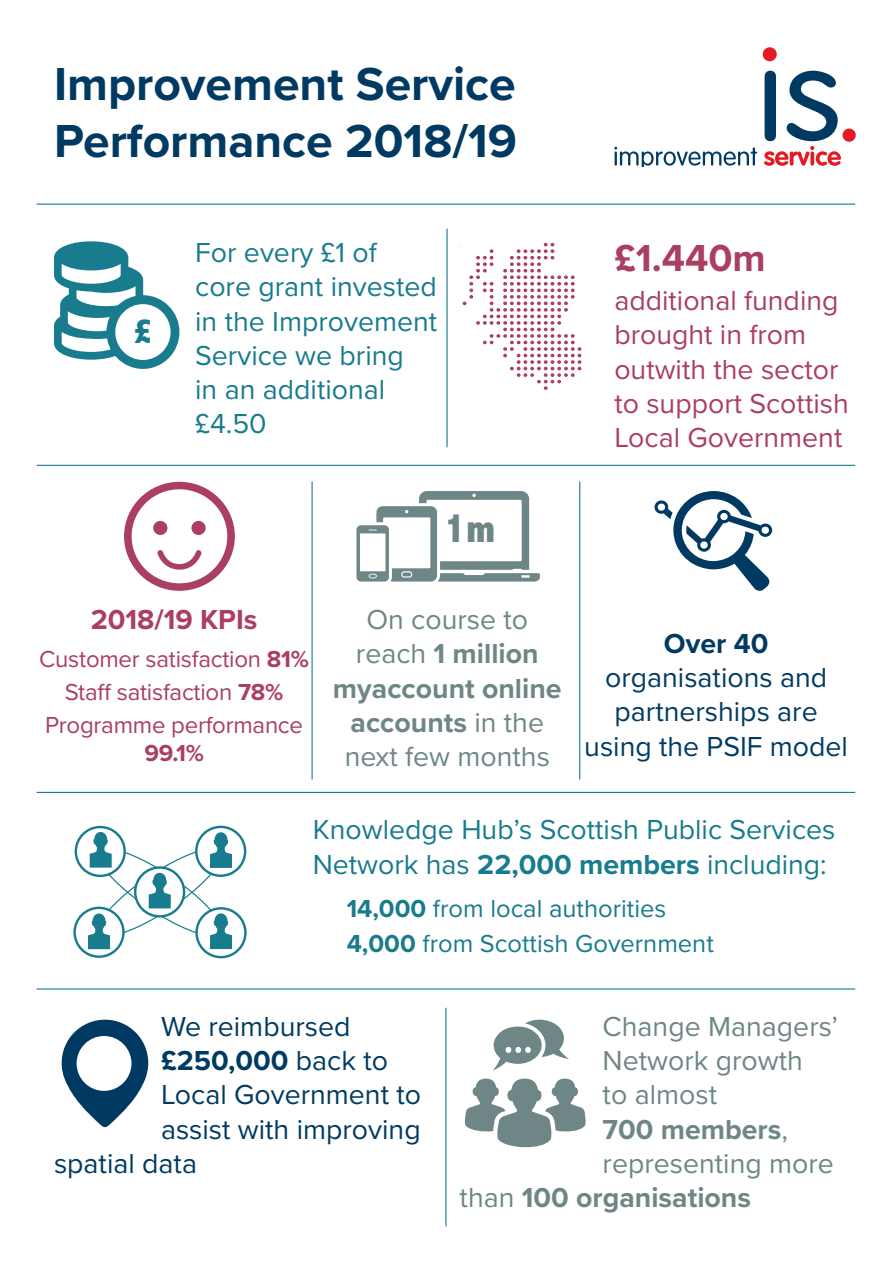
<style>
.page{position:relative;width:893px;height:1263px;background:#fff}
.page>*{position:absolute;margin:0;border:0;box-sizing:border-box;transform-origin:0 0}
.t1{font:700 48px/57.6px "Proxima Nova";color:#003a62}
.t2{font:800 condensed 42px "Abadi";color:#6f8686}
.t3{font:700 39px "Proxima Nova";color:#aa3f5f}
.t4{font:800 condensed 36px "Abadi";color:#187b8e}
.t5{font:28.5px/34.2px "Proxima Nova";color:#187b8e}
.t6{font:28.5px/34.2px "Proxima Nova";color:#6f8686}
.t7{font:28.5px/34.2px "Proxima Nova";color:#003a62;text-align:center}
.t8{font:28.5px/34.2px "Proxima Nova";color:#aa3f5f}
.t9{font:700 28.5px "Proxima Nova";color:#6f8686}
.t10{font:700 28.5px "Proxima Nova";color:#003a62}
.t11{font:700 28.5px "Proxima Nova";color:#aa3f5f}
.t12{font:25.5px "Proxima Nova";color:#187b8e}
.t13{font:24px/28.8px "Proxima Nova";letter-spacing:-.01em;color:#aa3f5f;text-align:center}
.s1{font-weight:700}
.s2{font-weight:400}
</style>
<div class="page">
<svg style="left:614px;top:147px;width:143px;height:20px"></svg>
<svg style="left:764px;top:71px;width:77px;height:95px"></svg>
<div style="left:842px;top:129px;width:14px;height:13px;background:#e51a23;border-radius:50%"></div>
<div style="left:763px;top:47px;width:14px;height:14px;background:#e51a23;border-radius:50%"></div>
<svg style="left:54px;top:241px;width:125px;height:128px"></svg>
<svg style="left:62px;top:1020px;width:86px;height:107px"></svg>
<svg style="left:124px;top:481px;width:111px;height:110px"></svg>
<div style="left:154px;top:522px;width:13px;height:12px;background:#aa3f5f;border-radius:50%"></div>
<div style="left:153px;top:521px;width:14px;height:14px;border:2px solid #aa3f5f;border-radius:50%"></div>
<div style="left:192px;top:522px;width:13px;height:12px;background:#aa3f5f;border-radius:50%"></div>
<div style="left:191px;top:521px;width:15px;height:14px;border:2px solid #aa3f5f;border-radius:50%"></div>
<svg style="left:73px;top:826px;width:174px;height:132px"></svg>
<svg style="left:654px;top:491px;width:119px;height:100px"></svg>
<div style="left:576px;top:346px;width:7px;height:6px;border:2px solid #fff;border-radius:50%"></div>
<div style="left:576px;top:352px;width:7px;height:7px;border:2px solid #fff;border-radius:50%"></div>
<div style="left:542px;top:241px;width:7px;height:7px;border:2px solid #fff;border-radius:50%"></div>
<div style="left:549px;top:241px;width:7px;height:7px;border:2px solid #fff;border-radius:50%"></div>
<div style="left:576px;top:359px;width:7px;height:6px;border:2px solid #fff;border-radius:50%"></div>
<svg style="left:458px;top:242px;width:124px;height:148px"></svg>
<div style="left:576px;top:365px;width:7px;height:7px;border:2px solid #fff;border-radius:50%"></div>
<svg style="left:464px;top:1078px;width:122px;height:70px"></svg>
<svg style="left:493px;top:1020px;width:76px;height:50px"></svg>
<svg style="left:356px;top:491px;width:184px;height:90px"></svg>
<hr style="left:446px;top:229px;width:2px;height:218px;background:#187b8e">
<hr style="left:445px;top:1008px;width:1px;height:218px;background:#187b8e">
<hr style="left:312px;top:481px;width:1px;height:298px;background:#187b8e">
<hr style="left:579px;top:481px;width:1px;height:298px;background:#187b8e">
<hr style="left:37px;top:465px;width:818px;height:1px;background:#187b8e">
<hr style="left:37px;top:204px;width:818px;height:1px;background:#187b8e">
<hr style="left:37px;top:792px;width:818px;height:1px;background:#187b8e">
<hr style="left:37px;top:988px;width:818px;height:1px;background:#187b8e">
<p class="t1" style="left:54px;top:54px;width:465px">Improvement Service<br>Performance 2018/19</p>
<p class="t4" style="left:133px;top:310px;width:21px">£</p>
<p class="t5" style="left:195px;top:234px;width:183px">For every £1 of</p>
<p class="t5" style="left:195px;top:269px;width:244px">core grant invested in the Improvement<br>Service we bring<br>in an additional £4.50</p>
<p class="t3" style="left:614px;top:228px;width:153px">£1.440m</p>
<p class="t8" style="left:614px;top:282px;width:236px">additional funding brought in from outwith the sector to support Scottish<br>Local Government</p>
<p class="t2" style="left:444px;top:504px;width:53px">1m</p>
<p class="t11" style="left:91px;top:598px;width:168px">2018/19 KPIs</p>
<p class="t13" style="left:39px;top:643px;width:271px">Customer satisfaction <span class="s1">81%</span></p>
<p class="t13" style="left:65px;top:676px;width:220px">Staff satisfaction <span class="s1">78%</span></p>
<p class="t13" style="left:45px;top:709px;width:260px">Programme performance<br><span class="s1">99.1%</span></p>
<p class="t6" style="left:333px;top:601px;width:230px;text-align:center">On course to reach <span class="s1">1 million myaccount online accounts</span> in the next few months</p>
<p class="t7" style="left:584px;top:625px;width:265px"><span class="s1">Over 40 </span>organisations and partnerships are using the PSIF model</p>
<p class="t5" style="left:313px;top:812px;width:524px">Knowledge Hub’s Scottish Public Services<br>Network has <span class="s1">22,000 members</span> including:</p>
<p class="t12" style="left:347px;top:889px;width:321px"><span class="s1">14,000</span> from local authorities</p>
<p class="t12" style="left:347px;top:924px;width:369px"><span class="s1">4,000</span> from Scottish Government</p>
<p class="t7" style="left:161px;top:1008px;width:191px">We reimbursed</p>
<p class="t10" style="left:161px;top:1039px;width:229px">£250,000 <span class="s2">back to</span></p>
<p class="t7" style="left:161px;top:1077px;width:262px">Local Government to</p>
<p class="t7" style="left:161px;top:1111px;width:261px">assist with improving</p>
<p class="t7" style="left:54px;top:1145px;width:145px">spatial data</p>
<p class="t6" style="left:603px;top:1008px;width:237px">Change Managers’<br>Network growth<br>to almost</p>
<p class="t9" style="left:603px;top:1108px;width:187px">700 members<span class="s2">,</span></p>
<p class="t6" style="left:603px;top:1145px;width:233px">representing more</p>
<p class="t9" style="left:460px;top:1176px;width:293px"><span class="s2">than</span> 100 organisations</p>
</div>
